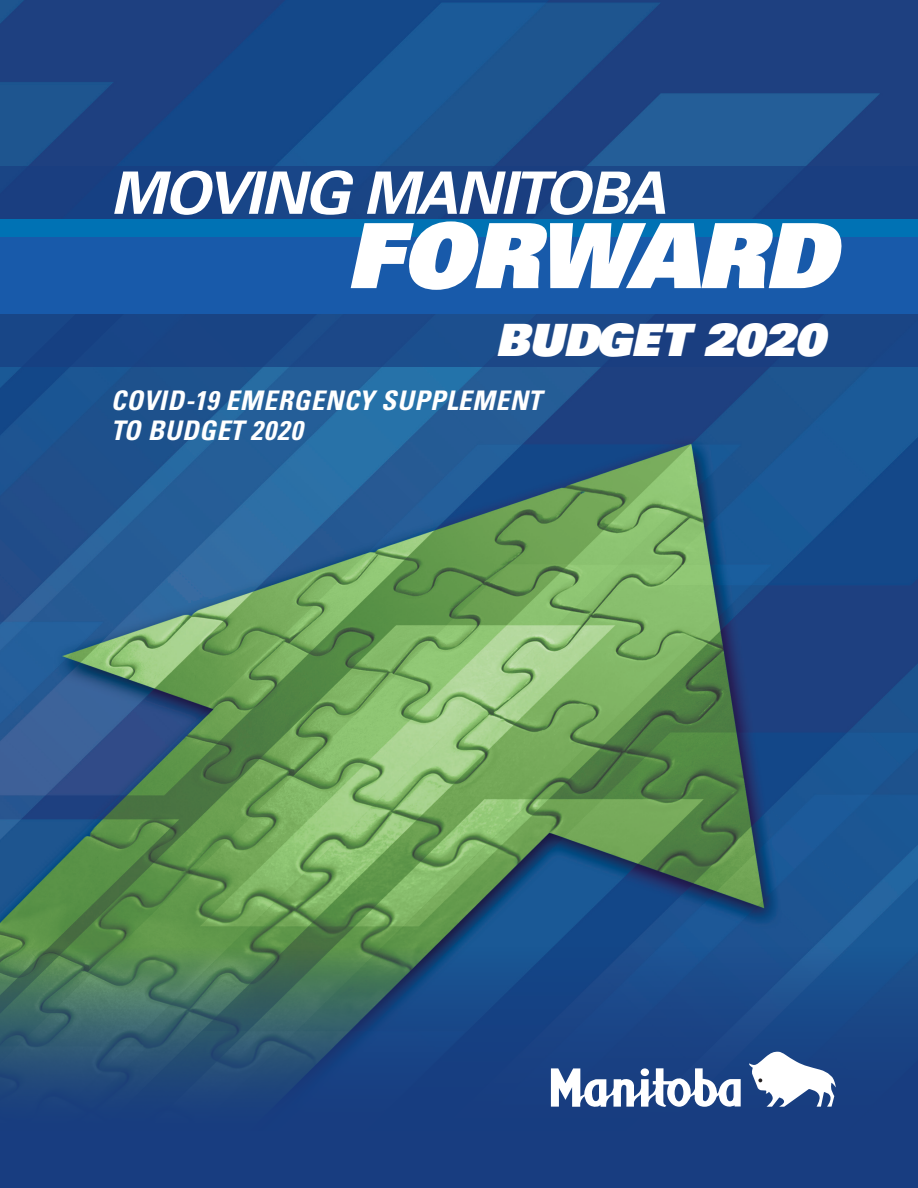
<style>
.page{position:relative;width:918px;height:1188px;background:#fff}
.page>*{position:absolute;margin:0;border:0;box-sizing:border-box;transform-origin:0 0}
.t1{font:90px "Univers LT Std X Black Obl";letter-spacing:-.015em;color:#fff}
.t2{font:italic 700 58.5px "Univers LT Std";letter-spacing:-.05em;color:#fff}
.t3{font:44.55px "Univers LT Std X Black Obl";letter-spacing:-.015em;color:#fff}
.t4{font:italic 700 condensed 27px/30px "Univers LT Std";letter-spacing:.03em;color:#fff}
</style>
<div class="page">
<img style="left:0;top:0;width:918px;height:948px">
<svg style="left:0;top:948px;width:918px;height:240px;background:#224b7b"></svg>
<svg style="left:551px;top:1052px;width:285px;height:55px"></svg>
<div style="left:0;top:166px;width:918px;height:201px;background:#1a4585"></div>
<div style="left:0;top:219px;width:918px;height:34px;background:#0072b4"></div>
<div style="left:0;top:237px;width:918px;height:77px;background:#185aaa"></div>
<p class="t2" style="left:111px;top:159px;width:557px">MOVING MANITOBA</p>
<p class="t1" style="left:346px;top:197px;width:491px">FORWARD</p>
<p class="t3" style="left:495px;top:310px;width:331px">BUDGET 2020</p>
<p class="t4" style="left:111px;top:386px;width:432px">COVID-19 EMERGENCY SUPPLEMENT<br>TO BUDGET 2020</p>
</div>
